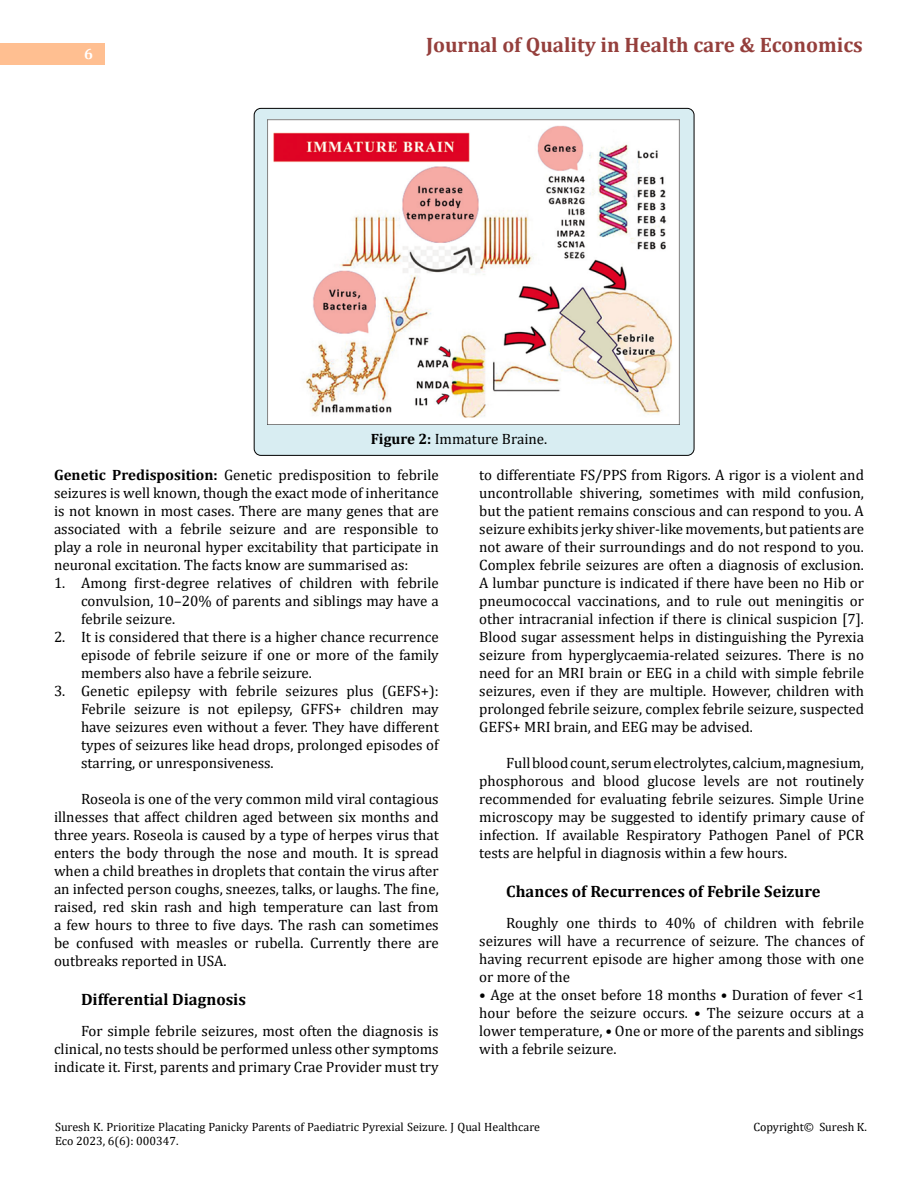
<style>
.page{position:relative;width:918px;height:1188px;background:#fff}
.page>*{position:absolute;margin:0;border:0;box-sizing:border-box;transform-origin:0 0}
.t1{font:700 21px "Cambria";color:#953f3c}
.t2{font:700 16.5px "Cambria";color:#000}
.t3{font:15px/18px "Cambria";color:#000;text-align:justify}
.t4{font:700 15px "Cambria";color:#fff}
.t5{font:12px/14.4px "Cambria";color:#000}
.s1{font-weight:700}
</style>
<div class="page">
<div style="left:0;top:43px;width:105px;height:21px;background:#ffbf91"></div>
<div style="left:254px;top:108px;width:440px;height:347px;background:#d8edf2;border-radius:7px"></div>
<div style="left:254px;top:108px;width:440px;height:348px;border:1px solid #000;border-radius:7px"></div>
<img style="left:267px;top:120px;width:412px;height:304px">
<p class="t4" style="left:84px;top:44px;width:10px">6</p>
<h1 class="t1" style="left:426px;top:30px;width:438px">Journal of Quality in Health care &amp; Economics</h1>
<p class="t3" style="left:371px;top:429px;width:178px"><span class="s1">Figure 2:</span> Immature Braine.</p>
<p class="t3" style="left:54px;top:465px;width:386px"><span class="s1">Genetic Predisposition:</span> Genetic predisposition to febrile seizures is well known, though the exact mode of inheritance is not known in most cases. There are many genes that are associated with a febrile seizure and are responsible to play a role in neuronal hyper excitability that participate in neuronal excitation. The facts know are summarised as:</p>
<p class="t3" style="left:81px;top:573px;width:359px;text-indent:-27px">1. Among first-degree relatives of children with febrile convulsion, 10–20% of parents and siblings may have a febrile seizure.</p>
<p class="t3" style="left:81px;top:627px;width:359px;text-indent:-27px">2. It is considered that there is a higher chance recurrence episode of febrile seizure if one or more of the family members also have a febrile seizure.</p>
<p class="t3" style="left:81px;top:681px;width:359px;text-indent:-27px">3. Genetic epilepsy with febrile seizures plus (GEFS+):<br>Febrile seizure is not epilepsy, GFFS+ children may have seizures even without a fever. They have different types of seizures like head drops, prolonged episodes of starring, or unresponsiveness.</p>
<p class="t3" style="left:54px;top:789px;width:386px;text-indent:27px">Roseola is one of the very common mild viral contagious illnesses that affect children aged between six months and three years. Roseola is caused by a type of herpes virus that enters the body through the nose and mouth. It is spread when a child breathes in droplets that contain the virus after an infected person coughs, sneezes, talks, or laughs. The fine, raised, red skin rash and high temperature can last from a few hours to three to five days. The rash can sometimes be confused with measles or rubella. Currently there are outbreaks reported in USA.</p>
<p class="t2" style="left:81px;top:987px;width:167px">Differential Diagnosis</p>
<p class="t3" style="left:54px;top:1022px;width:386px;text-indent:27px">For simple febrile seizures, most often the diagnosis is clinical, no tests should be performed unless other symptoms indicate it. First, parents and primary Crae Provider must try</p>
<p class="t3" style="left:479px;top:465px;width:386px">to differentiate FS/PPS from Rigors. A rigor is a violent and uncontrollable shivering, sometimes with mild confusion, but the patient remains conscious and can respond to you. A seizure exhibits jerky shiver-like movements, but patients are not aware of their surroundings and do not respond to you.<br>Complex febrile seizures are often a diagnosis of exclusion.<br>A lumbar puncture is indicated if there have been no Hib or pneumococcal vaccinations, and to rule out meningitis or other intracranial infection if there is clinical suspicion [7].<br>Blood sugar assessment helps in distinguishing the Pyrexia seizure from hyperglycaemia-related seizures. There is no need for an MRI brain or EEG in a child with simple febrile seizures, even if they are multiple. However, children with prolonged febrile seizure, complex febrile seizure, suspected GEFS+ MRI brain, and EEG may be advised.</p>
<p class="t3" style="left:479px;top:753px;width:386px;text-indent:27px">Full blood count, serum electrolytes, calcium, magnesium, phosphorous and blood glucose levels are not routinely recommended for evaluating febrile seizures. Simple Urine microscopy may be suggested to identify primary cause of infection. If available Respiratory Pathogen Panel of PCR tests are helpful in diagnosis within a few hours.</p>
<p class="t2" style="left:506px;top:879px;width:316px">Chances of Recurrences of Febrile Seizure</p>
<p class="t3" style="left:479px;top:914px;width:386px;text-indent:27px">Roughly one thirds to 40% of children with febrile seizures will have a recurrence of seizure. The chances of having recurrent episode are higher among those with one or more of the</p>
<p class="t3" style="left:479px;top:986px;width:386px">• Age at the onset before 18 months • Duration of fever &lt;1 hour before the seizure occurs. • The seizure occurs at a lower temperature, • One or more of the parents and siblings with a febrile seizure.</p>
<p class="t5" style="left:55px;top:1120px;width:486px">Suresh K. Prioritize Placating Panicky Parents of Paediatric Pyrexial Seizure. J Qual Healthcare<br>Eco 2023, 6(6): 000347.</p>
<p class="t5" style="left:753px;top:1120px;width:115px">Copyright© Suresh K.</p>
</div>
